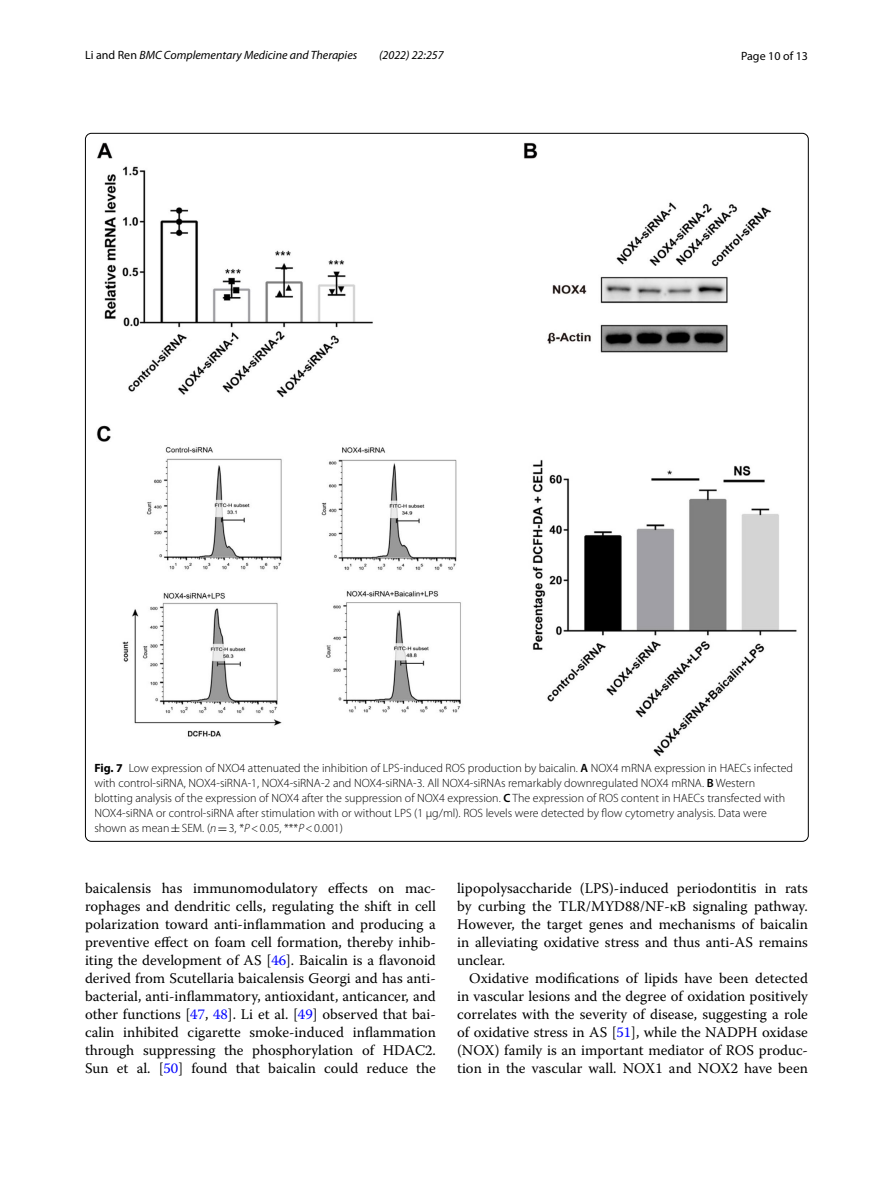
<style>
.page{position:relative;width:893px;height:1187px;background:#fff}
.page>*{position:absolute;margin:0;border:0;box-sizing:border-box;transform-origin:0 0}
.t1{font:14.7px/18px "Warnock Pro";color:#000;text-align:justify}
.t2{font:300 12px/15px "Myriad Pro";color:#000}
.t3{font:italic 12px "Myriad Pro";color:#000}
.t4{font:12px "Myriad Pro";color:#000}
.s1{font-style:normal}
.s2{font-weight:700}
.s3{font-weight:600}
.s4{font-family:"MTSY";font-weight:400}
.s5{font-style:italic}
.s6{color:#00f}
</style>
<div class="page">
<img style="left:97px;top:142px;width:700px;height:614px">
<p class="t3" style="left:85px;top:48px;width:274px"><span class="s1">Li and Ren</span> BMC Complementary Medicine and Therapies</p>
<p class="t3" style="left:379px;top:48px;width:66px">(2022) 22:257</p>
<p class="t4" style="left:741px;top:48px;width:68px">Page 10 of 13</p>
<p class="t2" style="left:94px;top:760px;width:700px"><span class="s2">Fig. 7</span> Low expression of NXO4 attenuated the inhibition of LPS-induced ROS production by baicalin. <span class="s3">A</span> NOX4 mRNA expression in HAECs infected with control-siRNA, NOX4-siRNA-1, NOX4-siRNA-2 and NOX4-siRNA-3. All NOX4-siRNAs remarkably downregulated NOX4 mRNA. <span class="s3">B</span> Western blotting analysis of the expression of NOX4 after the suppression of NOX4 expression. <span class="s3">C</span> The expression of ROS content in HAECs transfected with NOX4-siRNA or control-siRNA after stimulation with or without LPS (1 μg/ml). ROS levels were detected by flow cytometry analysis. Data were shown as mean<span class="s4">±</span>SEM. (<span class="s5">n</span><span class="s4">=</span>3, *<span class="s5">P</span>&lt;0.05, ***<span class="s5">P</span>&lt;0.001)</p>
<p class="t1" style="left:85px;top:879px;width:352px">baicalensis has immunomodulatory effects on mac&shy;rophages and dendritic cells, regulating the shift in cell polarization toward anti-inflammation and producing a preventive effect on foam cell formation, thereby inhib&shy;iting the development of AS [<span class="s6">46</span>]. Baicalin is a flavonoid derived from Scutellaria baicalensis Georgi and has anti&shy;bacterial, anti-inflammatory, antioxidant, anticancer, and other functions [<span class="s6">47</span>, <span class="s6">48</span>]. Li et al. [<span class="s6">49</span>] observed that bai&shy;calin inhibited cigarette smoke-induced inflammation through suppressing the phosphorylation of HDAC2.<br>Sun et al. [<span class="s6">50</span>] found that baicalin could reduce the</p>
<p class="t1" style="left:457px;top:879px;width:352px">lipopolysaccharide (LPS)-induced periodontitis in rats by curbing the TLR/MYD88/NF-κB signaling pathway.<br>However, the target genes and mechanisms of baicalin in alleviating oxidative stress and thus anti-AS remains unclear.</p>
<p class="t1" style="left:457px;top:969px;width:352px;text-indent:12px">Oxidative modifications of lipids have been detected in vascular lesions and the degree of oxidation positively correlates with the severity of disease, suggesting a role of oxidative stress in AS [<span class="s6">51</span>], while the NADPH oxidase (NOX) family is an important mediator of ROS produc&shy;tion in the vascular wall. NOX1 and NOX2 have been</p>
</div>
